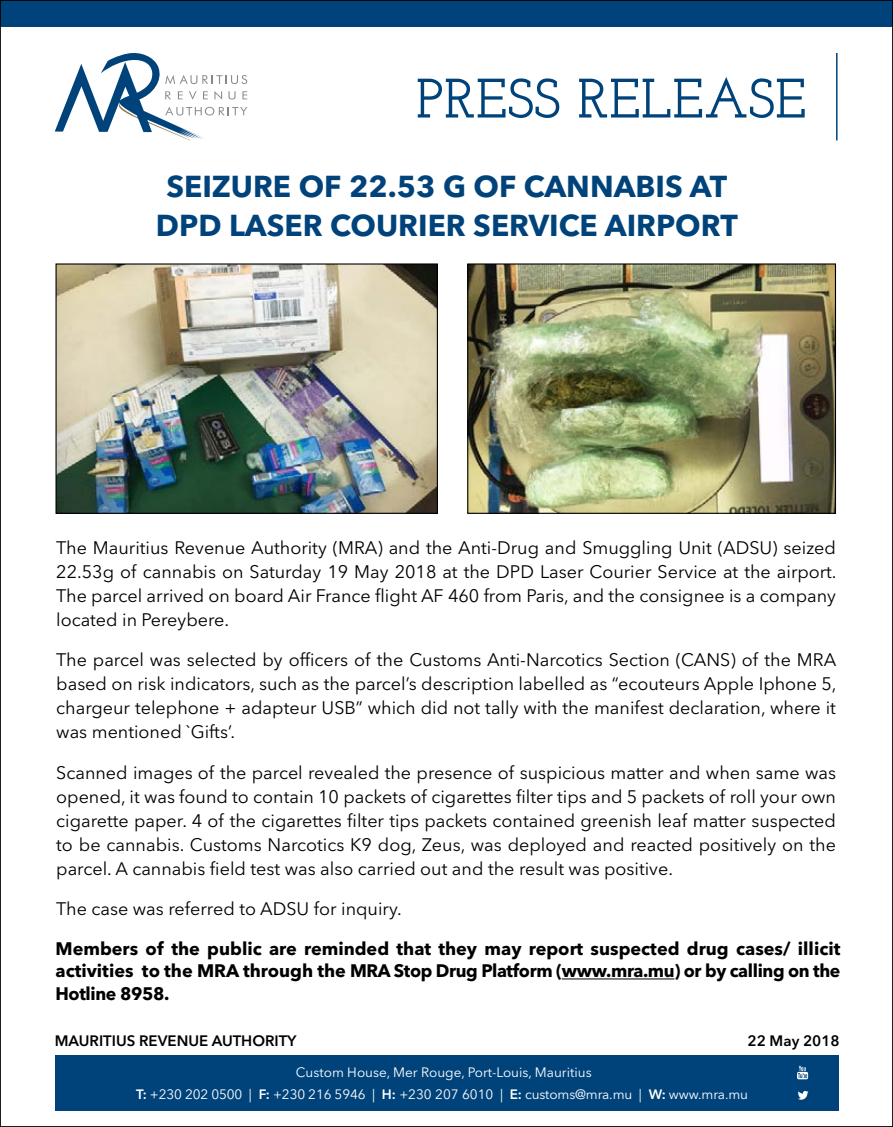
<style>
.page{position:relative;width:893px;height:1127px;background:#fff}
.page>*{position:absolute;margin:0;border:0;box-sizing:border-box;transform-origin:0 0}
.t1{font:600 55.5px "Josefin Slab";color:#00437b}
.t2{font:700 30px/39px "Avenir Next LT Pro";color:#00437b;text-align:center}
.t3{font:18px/24px "Avenir Next LT Pro";color:#000;text-align:justify}
.t4{font:700 18px/22.5px "Avenir Next LT Pro";letter-spacing:-.02em;color:#000;text-align:justify}
.t5{font:600 15px "Avenir Next LT Pro";color:#000}
.t6{font:13.5px/22.5px "Avenir Next LT Pro";color:#fff;text-align:center}
.s1{font-weight:600}
</style>
<div class="page">
<div style="left:0;top:0;width:893px;height:26px;background:#00437b"></div>
<hr style="left:562px;top:978px;width:112px;height:1px;background:#000">
<hr style="left:836px;top:53px;width:1px;height:87px;background:#00437b">
<div style="left:56px;top:1055px;width:783px;height:55px;background:#00437b"></div>
<svg style="left:55px;top:53px;width:192px;height:87px"></svg>
<svg style="left:798px;top:1091px;width:10px;height:8px"></svg>
<svg style="left:797px;top:1066px;width:11px;height:13px"></svg>
<img style="left:58px;top:265px;width:378px;height:247px">
<div style="left:56px;top:263px;width:382px;height:251px;border:1px solid #000"></div>
<img style="left:469px;top:265px;width:365px;height:247px">
<div style="left:467px;top:263px;width:369px;height:251px;border:1px solid #000"></div>
<h1 class="t1" style="left:416px;top:66px;width:392px">PRESS RELEASE</h1>
<h2 class="t2" style="left:156px;top:167px;width:583px">SEIZURE OF 22.53 G OF CANNABIS AT<br>DPD LASER COURIER SERVICE AIRPORT</h2>
<p class="t3" style="left:56px;top:535px;width:782px">The Mauritius Revenue Authority (MRA) and the Anti-Drug and Smuggling Unit (ADSU) seized 22.53g of cannabis on Saturday 19 May 2018 at the DPD Laser Courier Service at the airport.<br>The parcel arrived on board Air France flight AF 460 from Paris, and the consignee is a company located in Pereybere.</p>
<p class="t3" style="left:56px;top:648px;width:782px">The parcel was selected by officers of the Customs Anti-Narcotics Section (CANS) of the MRA based on risk indicators, such as the parcel’s description labelled as “ecouteurs Apple Iphone 5, chargeur telephone + adapteur USB” which did not tally with the manifest declaration, where it was mentioned `Gifts’.</p>
<p class="t3" style="left:56px;top:760px;width:781px">Scanned images of the parcel revealed the presence of suspicious matter and when same was opened, it was found to contain 10 packets of cigarettes filter tips and 5 packets of roll your own cigarette paper. 4 of the cigarettes filter tips packets contained greenish leaf matter suspected to be cannabis. Customs Narcotics K9 dog, Zeus, was deployed and reacted positively on the parcel. A cannabis field test was also carried out and the result was positive.</p>
<p class="t3" style="left:56px;top:897px;width:347px">The case was referred to ADSU for inquiry.</p>
<p class="t4" style="left:55px;top:937px;width:786px">Members of the public are reminded that they may report suspected drug cases/ illicit activities to the MRA through the MRA Stop Drug Platform (www.mra.mu) or by calling on the Hotline 8958.</p>
<p class="t5" style="left:55px;top:1031px;width:243px">MAURITIUS REVENUE AUTHORITY</p>
<p class="t5" style="left:748px;top:1032px;width:94px">22 May 2018</p>
<p class="t6" style="left:136px;top:1060px;width:613px">Custom House, Mer Rouge, Port-Louis, Mauritius<br><span class="s1">T:</span> +230 202 0500 | <span class="s1">F:</span> +230 216 5946 | <span class="s1">H:</span> +230 207 6010 | <span class="s1">E:</span> customs@mra.mu | <span class="s1">W:</span> www.mra.mu</p>
</div>
